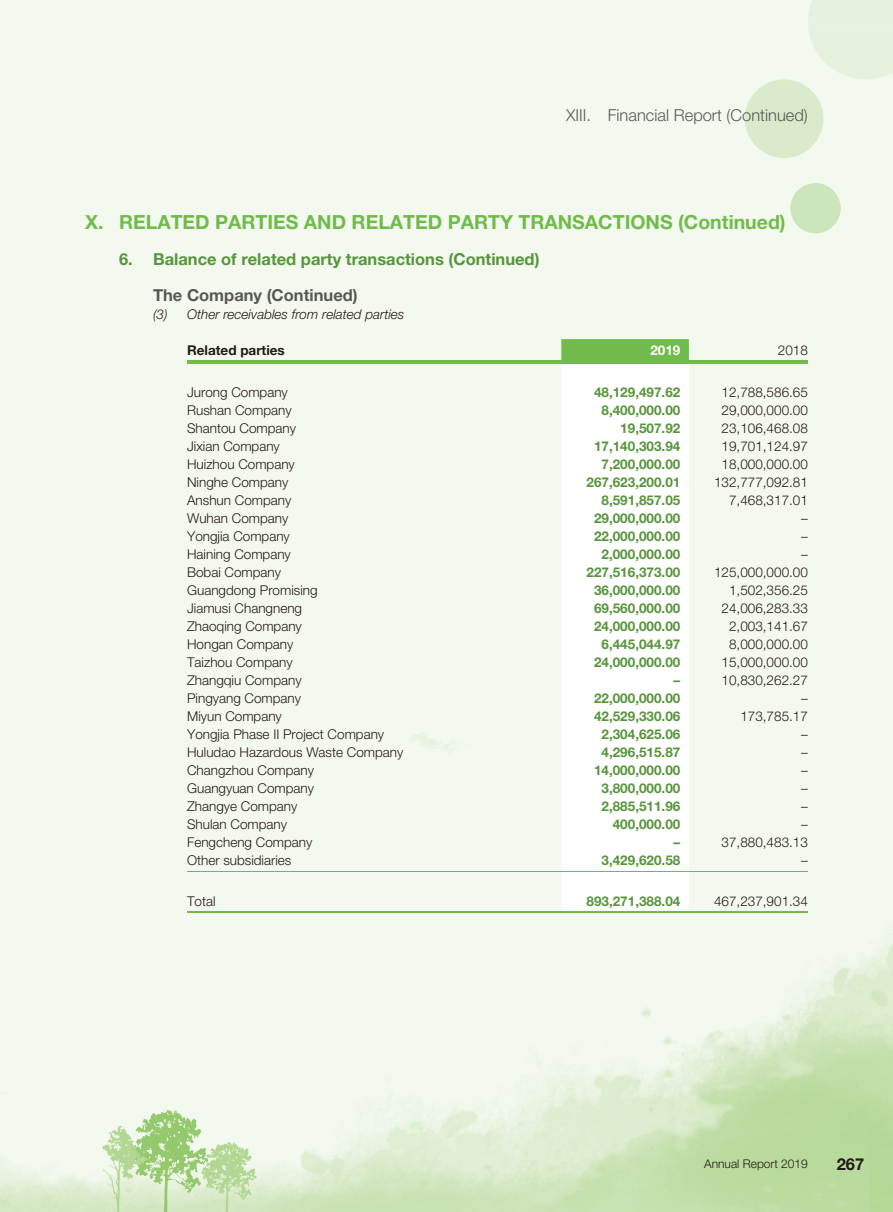
<style>
.page{position:relative;width:893px;height:1212px;background:#f4f9ef}
.page>*{position:absolute;margin:0;border:0;box-sizing:border-box;transform-origin:0 0}
.t1{font:700 19.5px "Helvetica Neue LT Std";color:#70bb4b}
.t2{font:700 16.5px/36px "Helvetica Neue LT Std";color:#57953b}
.t3{font:300 16.5px "Helvetica Neue LT Std";color:#595857}
.t4{font:700 16.5px "Helvetica Neue LT Std";color:#231916}
.t5{font:300 13.5px "Helvetica Neue LT Std";color:#231916}
.t6{font:700 13.5px "Helvetica Neue LT Std";color:#57953b}
.t7{font:italic 300 13.5px "Helvetica Neue LT Std";color:#231916}
.t8{font:700 13.5px "Helvetica Neue LT Std";color:#231916}
.t9{font:700 13.5px "Helvetica Neue LT Std";color:#fff}
.t10{font:300 12px "Helvetica Neue LT Std";color:#231916}
.s1{color:#595857}
</style>
<div class="page">
<img style="left:0;top:88px;width:893px;height:1124px">
<svg style="left:102px;top:1110px;width:155px;height:102px"></svg>
<div style="left:790px;top:183px;width:51px;height:50px;background:#cde5ba;border-radius:50%"></div>
<div style="left:745px;top:79px;width:78px;height:79px;background:#daebcc;border-radius:50%"></div>
<div style="left:808px;top:0;width:85px;height:28px;background:#e7f2de"></div>
<div style="left:561px;top:339px;width:128px;height:21px;background:#70bb4b"></div>
<div style="left:561px;top:363px;width:128px;height:548px;background:#fff"></div>
<hr style="left:187px;top:360px;width:374px;height:3px;background:#70bb4b">
<hr style="left:561px;top:360px;width:128px;height:3px;background:#70bb4b">
<hr style="left:689px;top:360px;width:119px;height:3px;background:#70bb4b">
<hr style="left:187px;top:871px;width:374px;height:1px;background:#70bb4b">
<hr style="left:561px;top:871px;width:128px;height:1px;background:#70bb4b">
<hr style="left:689px;top:871px;width:119px;height:1px;background:#70bb4b">
<hr style="left:187px;top:911px;width:374px;height:1px;background:#70bb4b">
<hr style="left:561px;top:911px;width:128px;height:1px;background:#70bb4b">
<hr style="left:689px;top:911px;width:119px;height:1px;background:#70bb4b">
<p class="t3" style="left:566px;top:110px;width:243px">XIII. Financial Report (Continued)</p>
<p class="t1" style="left:85px;top:215px;width:702px">X. RELATED PARTIES AND RELATED PARTY TRANSACTIONS (Continued)</p>
<p class="t2" style="left:153px;top:243px;width:388px;text-indent:-34px">6. Balance of related party transactions (Continued)<br><span class="s1">The Company (Continued)</span></p>
<p class="t7" style="left:153px;top:309px;width:253px">(3) Other receivables from related parties</p>
<p class="t8" style="left:187px;top:345px;width:99px">Related parties</p>
<p class="t9" style="left:650px;top:345px;width:32px">2019</p>
<p class="t5" style="left:778px;top:345px;width:32px">2018</p>
<p class="t5" style="left:187px;top:388px;width:102px">Jurong Company</p>
<p class="t6" style="left:594px;top:388px;width:88px">48,129,497.62</p>
<p class="t5" style="left:722px;top:388px;width:88px">12,788,586.65</p>
<p class="t5" style="left:187px;top:406px;width:106px">Rushan Company</p>
<p class="t6" style="left:602px;top:406px;width:80px">8,400,000.00</p>
<p class="t5" style="left:722px;top:406px;width:88px">29,000,000.00</p>
<p class="t5" style="left:187px;top:424px;width:111px">Shantou Company</p>
<p class="t6" style="left:620px;top:424px;width:62px">19,507.92</p>
<p class="t5" style="left:722px;top:424px;width:88px">23,106,468.08</p>
<p class="t5" style="left:187px;top:442px;width:94px">Jixian Company</p>
<p class="t6" style="left:594px;top:442px;width:88px">17,140,303.94</p>
<p class="t5" style="left:722px;top:442px;width:88px">19,701,124.97</p>
<p class="t5" style="left:187px;top:460px;width:109px">Huizhou Company</p>
<p class="t6" style="left:602px;top:460px;width:80px">7,200,000.00</p>
<p class="t5" style="left:722px;top:460px;width:88px">18,000,000.00</p>
<p class="t5" style="left:187px;top:478px;width:103px">Ninghe Company</p>
<p class="t6" style="left:586px;top:478px;width:95px">267,623,200.01</p>
<p class="t5" style="left:714px;top:478px;width:95px">132,777,092.81</p>
<p class="t5" style="left:187px;top:496px;width:106px">Anshun Company</p>
<p class="t6" style="left:602px;top:496px;width:80px">8,591,857.05</p>
<p class="t5" style="left:729px;top:496px;width:80px">7,468,317.01</p>
<p class="t5" style="left:187px;top:514px;width:103px">Wuhan Company</p>
<p class="t6" style="left:594px;top:514px;width:88px">29,000,000.00</p>
<p class="t5" style="left:801px;top:514px;width:8px">–</p>
<p class="t5" style="left:187px;top:532px;width:104px">Yongjia Company</p>
<p class="t6" style="left:594px;top:532px;width:88px">22,000,000.00</p>
<p class="t5" style="left:801px;top:532px;width:8px">–</p>
<p class="t5" style="left:187px;top:550px;width:105px">Haining Company</p>
<p class="t6" style="left:602px;top:550px;width:80px">2,000,000.00</p>
<p class="t5" style="left:801px;top:550px;width:8px">–</p>
<p class="t5" style="left:187px;top:568px;width:96px">Bobai Company</p>
<p class="t6" style="left:586px;top:568px;width:95px">227,516,373.00</p>
<p class="t5" style="left:714px;top:568px;width:95px">125,000,000.00</p>
<p class="t5" style="left:187px;top:586px;width:132px">Guangdong Promising</p>
<p class="t6" style="left:594px;top:586px;width:88px">36,000,000.00</p>
<p class="t5" style="left:729px;top:586px;width:80px">1,502,356.25</p>
<p class="t5" style="left:187px;top:604px;width:117px">Jiamusi Changneng</p>
<p class="t6" style="left:594px;top:604px;width:88px">69,560,000.00</p>
<p class="t5" style="left:722px;top:604px;width:88px">24,006,283.33</p>
<p class="t5" style="left:187px;top:622px;width:116px">Zhaoqing Company</p>
<p class="t6" style="left:594px;top:622px;width:88px">24,000,000.00</p>
<p class="t5" style="left:729px;top:622px;width:80px">2,003,141.67</p>
<p class="t5" style="left:187px;top:640px;width:108px">Hongan Company</p>
<p class="t6" style="left:602px;top:640px;width:80px">6,445,044.97</p>
<p class="t5" style="left:729px;top:640px;width:80px">8,000,000.00</p>
<p class="t5" style="left:187px;top:658px;width:107px">Taizhou Company</p>
<p class="t6" style="left:594px;top:658px;width:88px">24,000,000.00</p>
<p class="t5" style="left:722px;top:658px;width:88px">15,000,000.00</p>
<p class="t5" style="left:187px;top:676px;width:116px">Zhangqiu Company</p>
<p class="t6" style="left:674px;top:676px;width:8px">–</p>
<p class="t5" style="left:722px;top:676px;width:88px">10,830,262.27</p>
<p class="t5" style="left:187px;top:694px;width:116px">Pingyang Company</p>
<p class="t6" style="left:594px;top:694px;width:88px">22,000,000.00</p>
<p class="t5" style="left:801px;top:694px;width:8px">–</p>
<p class="t5" style="left:187px;top:712px;width:96px">Miyun Company</p>
<p class="t6" style="left:594px;top:712px;width:88px">42,529,330.06</p>
<p class="t5" style="left:740px;top:712px;width:69px">173,785.17</p>
<p class="t5" style="left:187px;top:730px;width:199px">Yongjia Phase II Project Company</p>
<p class="t6" style="left:602px;top:730px;width:80px">2,304,625.06</p>
<p class="t5" style="left:801px;top:730px;width:8px">–</p>
<p class="t5" style="left:187px;top:748px;width:218px">Huludao Hazardous Waste Company</p>
<p class="t6" style="left:602px;top:748px;width:80px">4,296,515.87</p>
<p class="t5" style="left:801px;top:748px;width:8px">–</p>
<p class="t5" style="left:187px;top:766px;width:129px">Changzhou Company</p>
<p class="t6" style="left:594px;top:766px;width:88px">14,000,000.00</p>
<p class="t5" style="left:801px;top:766px;width:8px">–</p>
<p class="t5" style="left:187px;top:784px;width:129px">Guangyuan Company</p>
<p class="t6" style="left:602px;top:784px;width:80px">3,800,000.00</p>
<p class="t5" style="left:801px;top:784px;width:8px">–</p>
<p class="t5" style="left:187px;top:802px;width:112px">Zhangye Company</p>
<p class="t6" style="left:602px;top:802px;width:80px">2,885,511.96</p>
<p class="t5" style="left:801px;top:802px;width:8px">–</p>
<p class="t5" style="left:187px;top:820px;width:102px">Shulan Company</p>
<p class="t6" style="left:613px;top:820px;width:69px">400,000.00</p>
<p class="t5" style="left:801px;top:820px;width:8px">–</p>
<p class="t5" style="left:187px;top:838px;width:127px">Fengcheng Company</p>
<p class="t6" style="left:674px;top:838px;width:8px">–</p>
<p class="t5" style="left:722px;top:838px;width:88px">37,880,483.13</p>
<p class="t5" style="left:187px;top:856px;width:106px">Other subsidiaries</p>
<p class="t6" style="left:602px;top:856px;width:80px">3,429,620.58</p>
<p class="t5" style="left:801px;top:856px;width:8px">–</p>
<p class="t5" style="left:187px;top:896px;width:30px">Total</p>
<p class="t6" style="left:586px;top:896px;width:95px">893,271,388.04</p>
<p class="t5" style="left:714px;top:896px;width:95px">467,237,901.34</p>
<p class="t10" style="left:704px;top:1159px;width:105px">Annual Report 2019</p>
<p class="t4" style="left:837px;top:1158px;width:29px">267</p>
</div>
